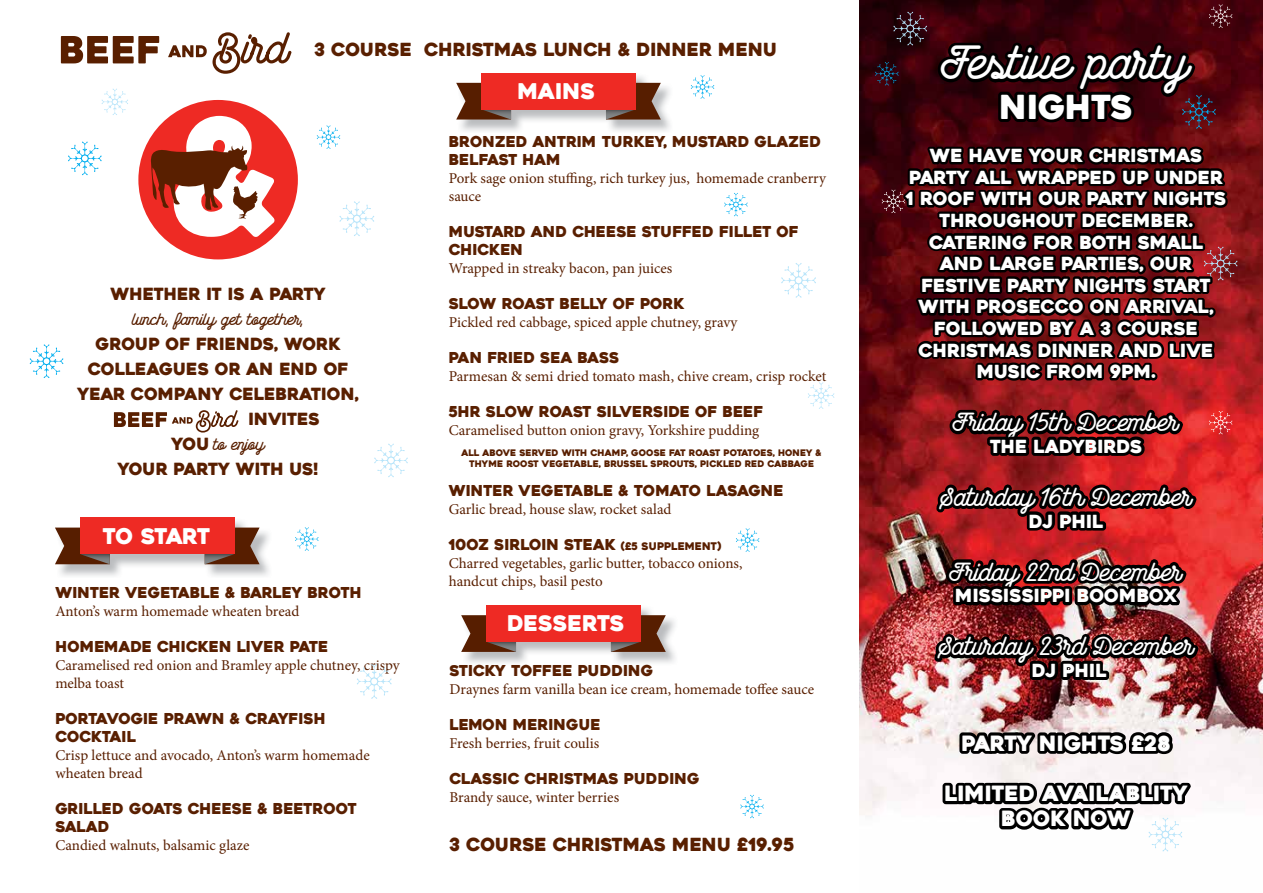
<style>
.page{position:relative;width:1263px;height:893px;background:#fff}
.page>*{position:absolute;margin:0;border:0;box-sizing:border-box;transform-origin:0 0}
.t1{font:48px "Wasted";color:#fff}
.t2{font:33px "Heavitas";letter-spacing:-.025em;color:#fff}
.t3{font:26.25px "Wasted";color:#fff}
.t4{font:21.6px "Heavitas";letter-spacing:-.015em;color:#fff}
.t5{font:21px/25.2px "Heavitas";color:#fff;text-align:center}
.t6{font:21px "Heavitas";letter-spacing:-.025em;color:#fff}
.t7{font:18px/21.6px "Heavitas";color:#fff;text-align:center}
.t8{font:18px "Heavitas";color:#591f00}
.t9{font:16.8px/25px "Heavitas";color:#591f00;text-align:center}
.t10{font:16.8px "Wasted";color:#591f00}
.t11{font:16.8px "Heavitas";letter-spacing:-.03em;color:#591f00}
.t12{font:15px/18px "Minion Pro";color:#591f00}
.t13{font:15px/18px "Heavitas";color:#591f00}
.t14{font:9px/10.8px "Heavitas";color:#591f00;text-align:center}
.s1{font-family:"Heavitas"}
.s2{font-size:10.5px}
</style>
<div class="page">
<img style="left:860px;top:0;width:403px;height:815px">
<img style="left:457px;top:73px;width:213px;height:58px">
<svg style="left:456px;top:83px;width:55px;height:37px"></svg>
<svg style="left:606px;top:83px;width:55px;height:37px"></svg>
<div style="left:481px;top:73px;width:154px;height:36px;background:#ee2a24"></div>
<img style="left:466px;top:605px;width:209px;height:58px">
<svg style="left:461px;top:615px;width:55px;height:37px"></svg>
<svg style="left:611px;top:615px;width:55px;height:37px"></svg>
<div style="left:486px;top:605px;width:154px;height:37px;background:#ee2a24"></div>
<svg style="left:68px;top:142px;width:34px;height:33px"></svg>
<svg style="left:30px;top:344px;width:33px;height:34px"></svg>
<svg style="left:317px;top:125px;width:23px;height:24px"></svg>
<svg style="left:724px;top:193px;width:24px;height:23px"></svg>
<svg style="left:374px;top:444px;width:34px;height:33px"></svg>
<svg style="left:357px;top:664px;width:35px;height:35px"></svg>
<svg style="left:102px;top:89px;width:26px;height:26px"></svg>
<img style="left:56px;top:518px;width:213px;height:58px">
<svg style="left:55px;top:528px;width:55px;height:36px"></svg>
<svg style="left:205px;top:528px;width:55px;height:36px"></svg>
<div style="left:80px;top:517px;width:154px;height:37px;background:#ee2a24"></div>
<svg style="left:736px;top:528px;width:23px;height:24px"></svg>
<svg style="left:740px;top:795px;width:24px;height:23px"></svg>
<svg style="left:691px;top:75px;width:23px;height:24px"></svg>
<svg style="left:781px;top:263px;width:35px;height:35px"></svg>
<svg style="left:295px;top:527px;width:24px;height:24px"></svg>
<svg style="left:339px;top:201px;width:35px;height:35px"></svg>
<div style="left:138px;top:100px;width:160px;height:159px;background:#ee2a24;border-radius:50%"></div>
<svg style="left:151px;top:116px;width:124px;height:121px"></svg>
<svg style="left:61px;top:32px;width:231px;height:42px"></svg>
<svg style="left:114px;top:410px;width:125px;height:23px"></svg>
<svg style="left:808px;top:382px;width:26px;height:27px"></svg>
<svg style="left:875px;top:0;width:362px;height:852px;background:#6b3235"></svg>
<p class="t8" style="left:314px;top:39px;width:464px">3 COURSE CHRISTMAS LUNCH &amp; DINNER MENU</p>
<p class="t9" style="left:110px;top:281px;width:217px">WHETHER IT IS A PARTY</p>
<p class="t10" style="left:132px;top:309px;width:173px">lunch, family get together,</p>
<p class="t9" style="left:77px;top:331px;width:283px">GROUP OF FRIENDS, WORK<br>COLLEAGUES OR AN END OF<br>YEAR COMPANY CELEBRATION,</p>
<p class="t10" style="left:172px;top:435px;width:95px"><span class="s1">YOU</span> to enjoy</p>
<p class="t11" style="left:118px;top:459px;width:202px">YOUR PARTY WITH US!</p>
<h3 class="t4" style="left:103px;top:523px;width:109px">TO START</h3>
<p class="t13" style="left:55px;top:584px;width:308px">WINTER VEGETABLE &amp; BARLEY BROTH</p>
<p class="t12" style="left:55px;top:602px;width:245px">Anton’s warm homemade wheaten bread</p>
<p class="t13" style="left:55px;top:638px;width:275px">HOMEMADE CHICKEN LIVER PATE</p>
<p class="t12" style="left:55px;top:656px;width:346px">Caramelised red onion and Bramley apple chutney, crispy melba toast</p>
<p class="t13" style="left:55px;top:710px;width:272px">PORTAVOGIE PRAWN &amp; CRAYFISH<br>COCKTAIL</p>
<p class="t12" style="left:55px;top:746px;width:316px">Crisp lettuce and avocado, Anton’s warm homemade wheaten bread</p>
<p class="t13" style="left:55px;top:800px;width:303px">GRILLED GOATS CHEESE &amp; BEETROOT<br>SALAD</p>
<p class="t12" style="left:55px;top:836px;width:196px">Candied walnuts, balsamic glaze</p>
<h3 class="t4" style="left:517px;top:78px;width:79px">MAINS</h3>
<p class="t13" style="left:449px;top:132px;width:374px">BRONZED ANTRIM TURKEY, MUSTARD GLAZED<br>BELFAST HAM</p>
<p class="t12" style="left:449px;top:169px;width:379px">Pork sage onion stuffing, rich turkey jus, homemade cranberry sauce</p>
<p class="t13" style="left:449px;top:222px;width:351px">MUSTARD AND CHEESE STUFFED FILLET OF<br>CHICKEN</p>
<p class="t12" style="left:449px;top:259px;width:225px">Wrapped in streaky bacon, pan juices</p>
<p class="t13" style="left:449px;top:294px;width:237px">SLOW ROAST BELLY OF PORK</p>
<p class="t12" style="left:449px;top:313px;width:290px">Pickled red cabbage, spiced apple chutney, gravy</p>
<p class="t13" style="left:449px;top:348px;width:172px">PAN FRIED SEA BASS</p>
<p class="t12" style="left:449px;top:367px;width:379px">Parmesan &amp; semi dried tomato mash, chive cream, crisp rocket</p>
<p class="t13" style="left:449px;top:402px;width:316px">5HR SLOW ROAST SILVERSIDE OF BEEF</p>
<p class="t12" style="left:449px;top:421px;width:312px">Caramelised button onion gravy, Yorkshire pudding</p>
<p class="t14" style="left:461px;top:448px;width:362px">ALL ABOVE SERVED WITH CHAMP, GOOSE FAT ROAST POTATOES, HONEY &amp;<br>THYME ROOST VEGETABLE, BRUSSEL SPROUTS, PICKLED RED CABBAGE</p>
<p class="t13" style="left:449px;top:482px;width:336px">WINTER VEGETABLE &amp; TOMATO LASAGNE</p>
<p class="t12" style="left:449px;top:500px;width:224px">Garlic bread, house slaw, rocket salad</p>
<p class="t13" style="left:449px;top:536px;width:274px">10OZ SIRLOIN STEAK <span class="s2">(£5 SUPPLEMENT)</span></p>
<p class="t12" style="left:449px;top:554px;width:295px">Charred vegetables, garlic butter, tobacco onions, handcut chips, basil pesto</p>
<h3 class="t4" style="left:507px;top:610px;width:119px">DESSERTS</h3>
<p class="t13" style="left:449px;top:661px;width:205px">STICKY TOFFEE PUDDING</p>
<p class="t12" style="left:449px;top:680px;width:366px">Draynes farm vanilla bean ice cream, homemade toffee sauce</p>
<p class="t13" style="left:449px;top:715px;width:153px">LEMON MERINGUE</p>
<p class="t12" style="left:449px;top:734px;width:151px">Fresh berries, fruit coulis</p>
<p class="t13" style="left:449px;top:769px;width:252px">CLASSIC CHRISTMAS PUDDING</p>
<p class="t12" style="left:449px;top:788px;width:171px">Brandy sauce, winter berries</p>
<p class="t8" style="left:449px;top:834px;width:346px">3 COURSE CHRISTMAS MENU £19.95</p>
<h1 class="t1" style="left:944px;top:35px;width:246px">Festive party</h1>
<h2 class="t2" style="left:999px;top:87px;width:135px">NIGHTS</h2>
<p class="t7" style="left:906px;top:145px;width:322px">WE HAVE YOUR CHRISTMAS<br>PARTY ALL WRAPPED UP UNDER<br>1 ROOF WITH OUR PARTY NIGHTS<br>THROUGHOUT DECEMBER.<br>CATERING FOR BOTH SMALL<br>AND LARGE PARTIES, OUR<br>FESTIVE PARTY NIGHTS START<br>WITH PROSECCO ON ARRIVAL,<br>FOLLOWED BY A 3 COURSE<br>CHRISTMAS DINNER AND LIVE<br>MUSIC FROM 9PM.</p>
<h3 class="t3" style="left:954px;top:407px;width:225px">Friday 15th December</h3>
<p class="t7" style="left:990px;top:436px;width:154px">THE LADYBIRDS</p>
<h3 class="t3" style="left:941px;top:482px;width:252px">Saturday 16th December</h3>
<p class="t7" style="left:1029px;top:510px;width:76px">DJ PHIL</p>
<h3 class="t3" style="left:951px;top:556px;width:232px">Friday 22nd December</h3>
<p class="t7" style="left:955px;top:585px;width:223px">MISSISSIPPI BOOMBOX</p>
<h3 class="t3" style="left:939px;top:631px;width:256px">Saturday 23rd December</h3>
<p class="t7" style="left:1032px;top:660px;width:76px">DJ PHIL</p>
<h3 class="t6" style="left:961px;top:730px;width:211px">PARTY NIGHTS £28</h3>
<h3 class="t5" style="left:944px;top:781px;width:245px">LIMITED AVAILABLITY<br>BOOK NOW</h3>
</div>
